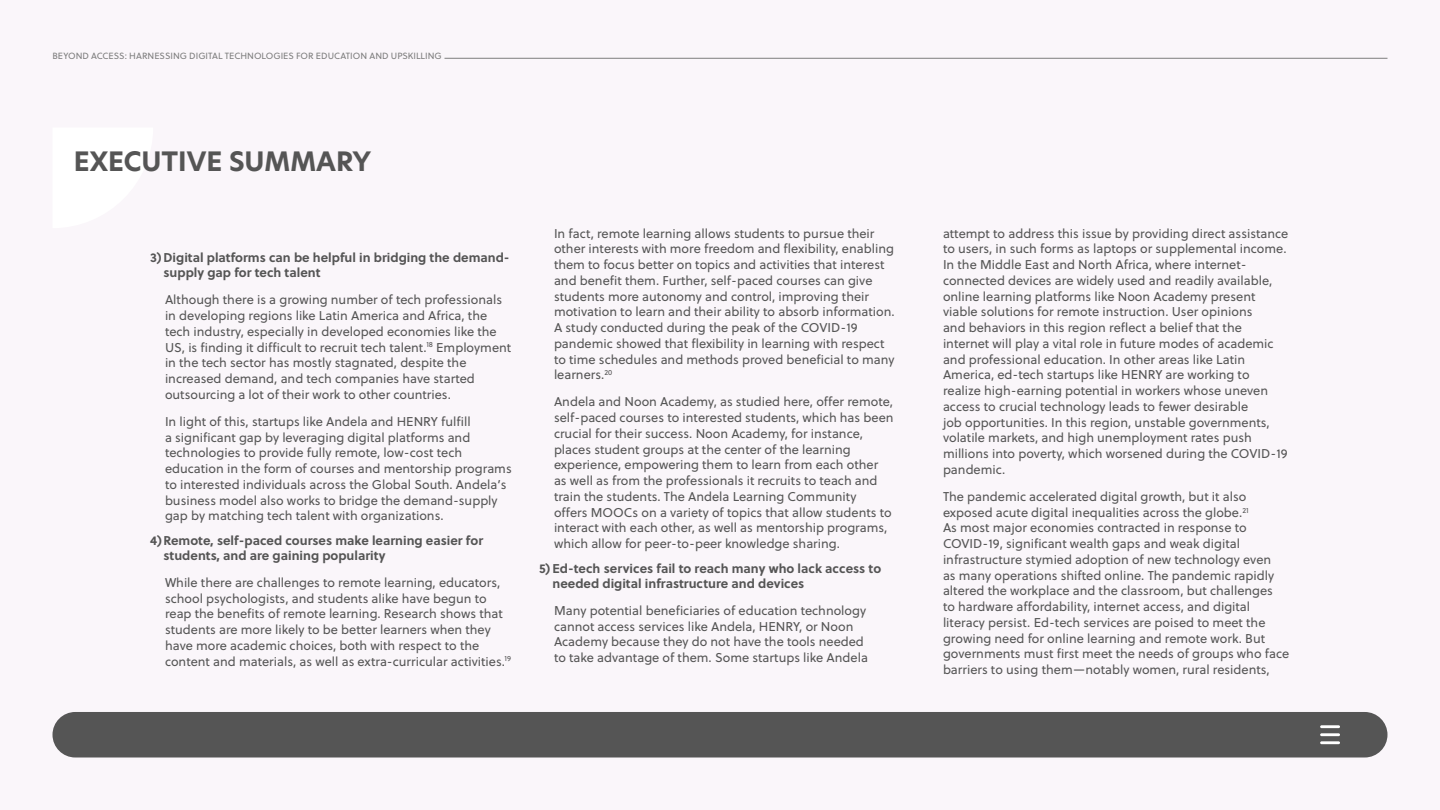
<style>
.page{position:relative;width:1440px;height:810px;background:#faf6fa}
.page>*{position:absolute;margin:0;border:0;box-sizing:border-box;transform-origin:0 0}
.t1{font:700 26.25px "New Hero";color:#555}
.Body_copy{font:12.75px/15.8px "Soleil";color:#555}
.t2{font:700 12.75px/15.3px "Soleil";color:#555}
.t3{font:9px "Soleil";color:#7d7d7d}
</style>
<div class="page">
<hr style="left:444px;top:58px;width:943px;height:1px;background:#7d7d7d">
<div style="left:52px;top:712px;width:1336px;height:45px;background:#555;border-radius:23px"></div>
<svg style="left:1320px;top:725px;width:20px;height:19px"></svg>
<p class="t3" style="left:52px;top:49px;width:391px">BEYOND ACCESS: HARNESSING DIGITAL TECHNOLOGIES FOR EDUCATION AND UPSKILLING</p>
<p class="t1" style="left:74px;top:143px;width:299px">EXECUTIVE SUMMARY</p>
<p class="t2" style="left:164px;top:249px;width:348px;text-indent:-14px">3) Digital platforms can be helpful in bridging the demand&shy;supply gap for tech talent</p>
<p class="Body_copy" style="left:165px;top:292px;width:348px">Although there is a growing number of tech professionals in developing regions like Latin America and Africa, the tech industry, especially in developed economies like the US, is finding it difficult to recruit tech talent.<sup>18</sup> Employment in the tech sector has mostly stagnated, despite the increased demand, and tech companies have started outsourcing a lot of their work to other countries.</p>
<p class="Body_copy" style="left:165px;top:413px;width:348px">In light of this, startups like Andela and HENRY fulfill<br>a significant gap by leveraging digital platforms and technologies to provide fully remote, low-cost tech education in the form of courses and mentorship programs to interested individuals across the Global South. Andela’s business model also works to bridge the demand-supply gap by matching tech talent with organizations.</p>
<p class="t2" style="left:164px;top:532px;width:321px;text-indent:-14px">4)Remote, self-paced courses make learning easier for students, and are gaining popularity</p>
<p class="Body_copy" style="left:165px;top:574px;width:348px">While there are challenges to remote learning, educators, school psychologists, and students alike have begun to reap the benefits of remote learning. Research shows that students are more likely to be better learners when they have more academic choices, both with respect to the content and materials, as well as extra-curricular activities.<sup>19</sup></p>
<p class="Body_copy" style="left:554px;top:225px;width:342px">In fact, remote learning allows students to pursue their other interests with more freedom and flexibility, enabling them to focus better on topics and activities that interest and benefit them. Further, self-paced courses can give students more autonomy and control, improving their motivation to learn and their ability to absorb information.<br>A study conducted during the peak of the COVID-19 pandemic showed that flexibility in learning with respect to time schedules and methods proved beneficial to many learners.<sup>20</sup></p>
<p class="Body_copy" style="left:554px;top:394px;width:341px">Andela and Noon Academy, as studied here, offer remote, self-paced courses to interested students, which has been crucial for their success. Noon Academy, for instance, places student groups at the center of the learning experience, empowering them to learn from each other as well as from the professionals it recruits to teach and train the students. The Andela Learning Community<br>offers MOOCs on a variety of topics that allow students to interact with each other, as well as mentorship programs, which allow for peer-to-peer knowledge sharing.</p>
<p class="t2" style="left:553px;top:560px;width:330px;text-indent:-14px">5) Ed-tech services fail to reach many who lack access to needed digital infrastructure and devices</p>
<p class="Body_copy" style="left:554px;top:602px;width:316px">Many potential beneficiaries of education technology cannot access services like Andela, HENRY, or Noon Academy because they do not have the tools needed to take advantage of them. Some startups like Andela</p>
<p class="Body_copy" style="left:943px;top:225px;width:347px">attempt to address this issue by providing direct assistance to users, in such forms as laptops or supplemental income.<br>In the Middle East and North Africa, where internet&shy;connected devices are widely used and readily available, online learning platforms like Noon Academy present viable solutions for remote instruction. User opinions<br>and behaviors in this region reflect a belief that the internet will play a vital role in future modes of academic and professional education. In other areas like Latin America, ed-tech startups like HENRY are working to realize high-earning potential in workers whose uneven access to crucial technology leads to fewer desirable<br>job opportunities. In this region, unstable governments, volatile markets, and high unemployment rates push millions into poverty, which worsened during the COVID-19 pandemic.</p>
<p class="Body_copy" style="left:943px;top:488px;width:348px">The pandemic accelerated digital growth, but it also exposed acute digital inequalities across the globe.<sup>21<br></sup>As most major economies contracted in response to COVID-19, significant wealth gaps and weak digital infrastructure stymied adoption of new technology even<br>as many operations shifted online. The pandemic rapidly altered the workplace and the classroom, but challenges<br>to hardware affordability, internet access, and digital literacy persist. Ed-tech services are poised to meet the growing need for online learning and remote work. But governments must first meet the needs of groups who face barriers to using them—notably women, rural residents,</p>
</div>
